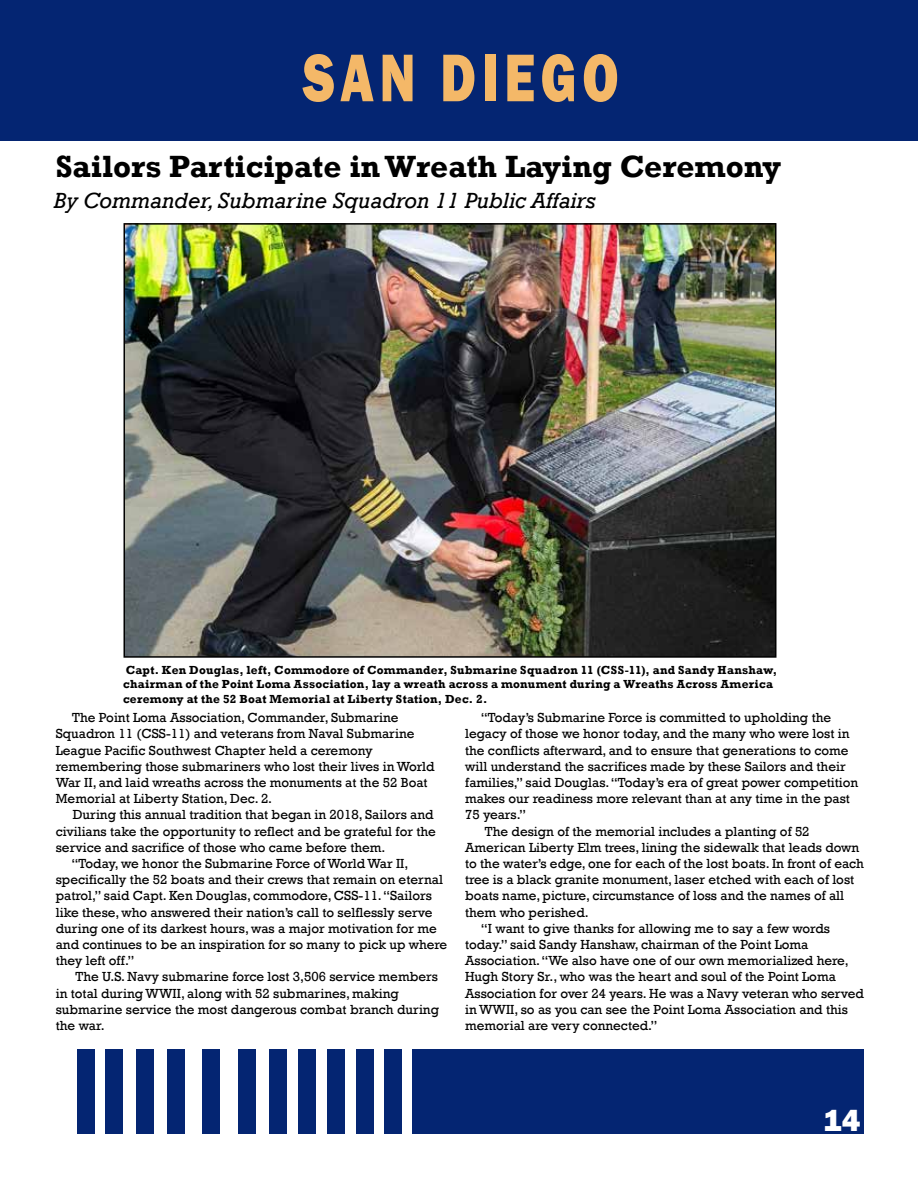
<style>
.page{position:relative;width:918px;height:1188px;background:#fff}
.page>*{position:absolute;margin:0;border:0;box-sizing:border-box;transform-origin:0 0}
.t1{font:800 69.75px "Franklin Gothic";letter-spacing:.11em;color:#f4b868;scale:.75 1}
.t2{font:700 31.5px "Rockwell";color:#000}
.t3{font:800 31.5px "Franklin Gothic";color:#fff}
.t4{font:italic 22.5px "Rockwell";color:#000}
.t5{font:13.5px/16.2px "Rockwell";color:#000}
.t6{font:700 12px/14.4px "Rockwell";letter-spacing:.02em;color:#000}
</style>
<div class="page">
<div style="left:0;top:0;width:918px;height:140px;background:#042572"></div>
<div style="left:412px;top:1050px;width:226px;height:84px;background:#042572"></div>
<div style="left:611px;top:1050px;width:253px;height:84px;background:#042572"></div>
<div style="left:384px;top:1050px;width:18px;height:84px;background:#042572"></div>
<div style="left:356px;top:1050px;width:18px;height:84px;background:#042572"></div>
<div style="left:327px;top:1050px;width:18px;height:84px;background:#042572"></div>
<div style="left:298px;top:1050px;width:18px;height:84px;background:#042572"></div>
<div style="left:269px;top:1050px;width:18px;height:84px;background:#042572"></div>
<div style="left:238px;top:1050px;width:18px;height:84px;background:#042572"></div>
<div style="left:203px;top:1050px;width:17px;height:84px;background:#042572"></div>
<div style="left:167px;top:1050px;width:18px;height:84px;background:#042572"></div>
<div style="left:136px;top:1050px;width:18px;height:84px;background:#042572"></div>
<div style="left:105px;top:1050px;width:17px;height:84px;background:#042572"></div>
<div style="left:77px;top:1050px;width:18px;height:84px;background:#042572"></div>
<img style="left:127px;top:226px;width:646px;height:429px">
<div style="left:124px;top:223px;width:652px;height:435px;border:2px solid #000"></div>
<h1 class="t1" style="left:303px;top:33px;width:422px">SAN DIEGO</h1>
<h2 class="t2" style="left:56px;top:147px;width:727px">Sailors Participate in Wreath Laying Ceremony</h2>
<h3 class="t4" style="left:54px;top:188px;width:544px">By Commander, Submarine Squadron 11 Public Affairs</h3>
<p class="t6" style="left:123px;top:663px;width:655px">Capt. Ken Douglas, left, Commodore of Commander, Submarine Squadron 11 (CSS-11), and Sandy Hanshaw, chairman of the Point Loma Association, lay a wreath across a monument during a Wreaths Across America ceremony at the 52 Boat Memorial at Liberty Station, Dec. 2.</p>
<p class="t5" style="left:56px;top:710px;width:380px;text-indent:16px">The Point Loma Association, Commander, Submarine Squadron 11 (CSS-11) and veterans from Naval Submarine League Pacific Southwest Chapter held a ceremony remembering those submariners who lost their lives in World War II, and laid wreaths across the monuments at the 52 Boat Memorial at Liberty Station, Dec. 2.</p>
<p class="t5" style="left:73px;top:807px;width:362px">During this annual tradition that began in 2018, Sailors and</p>
<p class="t5" style="left:56px;top:823px;width:382px">civilians take the opportunity to reflect and be grateful for the</p>
<p class="t5" style="left:56px;top:839px;width:331px">service and sacrifice of those who came before them.</p>
<p class="t5" style="left:72px;top:856px;width:338px">“Today, we honor the Submarine Force of World War II,</p>
<p class="t5" style="left:56px;top:872px;width:389px">specifically the 52 boats and their crews that remain on eternal</p>
<p class="t5" style="left:56px;top:888px;width:378px">patrol,” said Capt. Ken Douglas, commodore, CSS-11. “Sailors</p>
<p class="t5" style="left:56px;top:904px;width:378px">like these, who answered their nation’s call to selflessly serve</p>
<p class="t5" style="left:56px;top:920px;width:383px">during one of its darkest hours, was a major motivation for me</p>
<p class="t5" style="left:56px;top:937px;width:393px">and continues to be an inspiration for so many to pick up where</p>
<p class="t5" style="left:56px;top:953px;width:80px">they left off.”</p>
<p class="t5" style="left:76px;top:969px;width:364px">The U.S. Navy submarine force lost 3,506 service members</p>
<p class="t5" style="left:56px;top:985px;width:345px">in total during WWII, along with 52 submarines, making</p>
<p class="t5" style="left:56px;top:1001px;width:385px">submarine service the most dangerous combat branch during</p>
<p class="t5" style="left:56px;top:1018px;width:51px">the war.</p>
<p class="t5" style="left:481px;top:710px;width:352px">“Today’s Submarine Force is committed to upholding the</p>
<p class="t5" style="left:465px;top:726px;width:386px">legacy of those we honor today, and the many who were lost in</p>
<p class="t5" style="left:465px;top:742px;width:385px">the conflicts afterward, and to ensure that generations to come</p>
<p class="t5" style="left:465px;top:758px;width:382px">will understand the sacrifices made by these Sailors and their</p>
<p class="t5" style="left:465px;top:775px;width:395px">families,” said Douglas. “Today’s era of great power competition</p>
<p class="t5" style="left:465px;top:791px;width:386px">makes our readiness more relevant than at any time in the past</p>
<p class="t5" style="left:465px;top:807px;width:63px">75 years.”</p>
<p class="t5" style="left:485px;top:823px;width:326px">The design of the memorial includes a planting of 52</p>
<p class="t5" style="left:465px;top:839px;width:396px">American Liberty Elm trees, lining the sidewalk that leads down</p>
<p class="t5" style="left:465px;top:856px;width:400px">to the water’s edge, one for each of the lost boats. In front of each</p>
<p class="t5" style="left:465px;top:872px;width:391px">tree is a black granite monument, laser etched with each of lost</p>
<p class="t5" style="left:465px;top:888px;width:381px">boats name, picture, circumstance of loss and the names of all</p>
<p class="t5" style="left:465px;top:904px;width:125px">them who perished.</p>
<p class="t5" style="left:481px;top:920px;width:351px">“I want to give thanks for allowing me to say a few words</p>
<p class="t5" style="left:465px;top:937px;width:345px">today.” said Sandy Hanshaw, chairman of the Point Loma</p>
<p class="t5" style="left:465px;top:953px;width:385px">Association. “We also have one of our own memorialized here,</p>
<p class="t5" style="left:465px;top:969px;width:372px">Hugh Story Sr., who was the heart and soul of the Point Loma</p>
<p class="t5" style="left:465px;top:985px;width:400px">Association for over 24 years. He was a Navy veteran who served</p>
<p class="t5" style="left:465px;top:1001px;width:384px">in WWII, so as you can see the Point Loma Association and this</p>
<p class="t5" style="left:465px;top:1018px;width:194px">memorial are very connected.”</p>
<h2 class="t3" style="left:823px;top:1100px;width:39px">14</h2>
</div>
